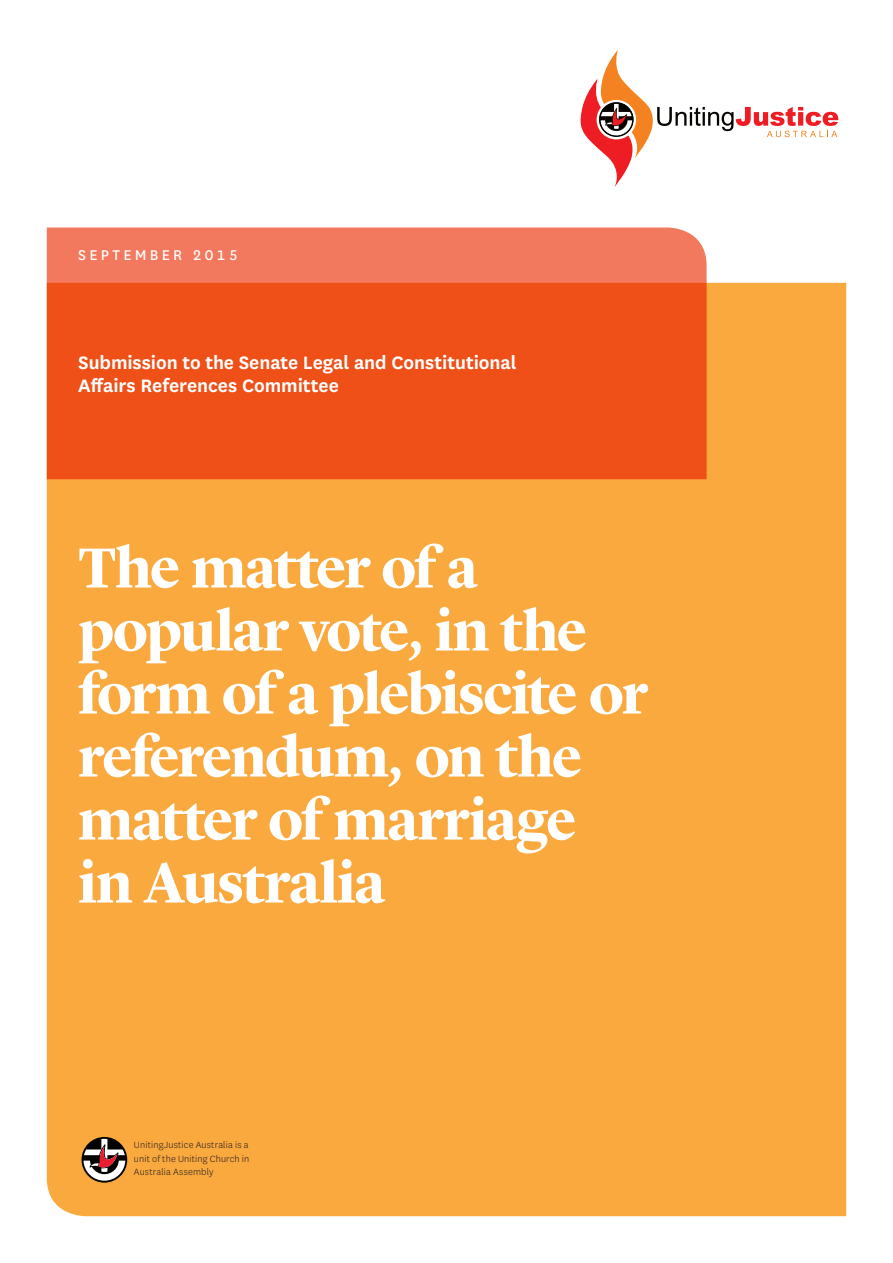
<style>
.page{position:relative;width:893px;height:1263px;background:#fff}
.page>*{position:absolute;margin:0;border:0;box-sizing:border-box;transform-origin:0 0}
.cover_title{font:700 58.5px/63px "Lyon Display";letter-spacing:-.035em;color:#fff}
.t1{font:600 21px/22.5px "National";letter-spacing:-.005em;color:#fff}
.t2{font:16.5px "National";letter-spacing:.19em;color:#fff}
.t3{font:300 10.5px/13.5px "National";letter-spacing:.015em;color:#231f20;text-align:justify}
</style>
<div class="page">
<div style="left:47px;top:283px;width:799px;height:933px;background:#faa93f"></div>
<svg style="left:580px;top:50px;width:258px;height:137px"></svg>
<svg style="left:47px;top:227px;width:660px;height:252px;background:#ef5927"></svg>
<svg style="left:82px;top:1137px;width:45px;height:45px"></svg>
<p class="t2" style="left:78px;top:244px;width:161px">SEPTEMBER 2015</p>
<p class="t1" style="left:78px;top:350px;width:440px">Submission to the Senate Legal and Constitutional<br>Affairs References Committee</p>
<p class="cover_title" style="left:78px;top:531px;width:571px">The matter of a popular vote, in the form of a plebiscite or referendum, on the matter of marriage<br>in Australia</p>
<p class="t3" style="left:134px;top:1138px;width:117px">UnitingJustice Australia is a unit of the Uniting Church in Australia Assembly</p>
</div>
